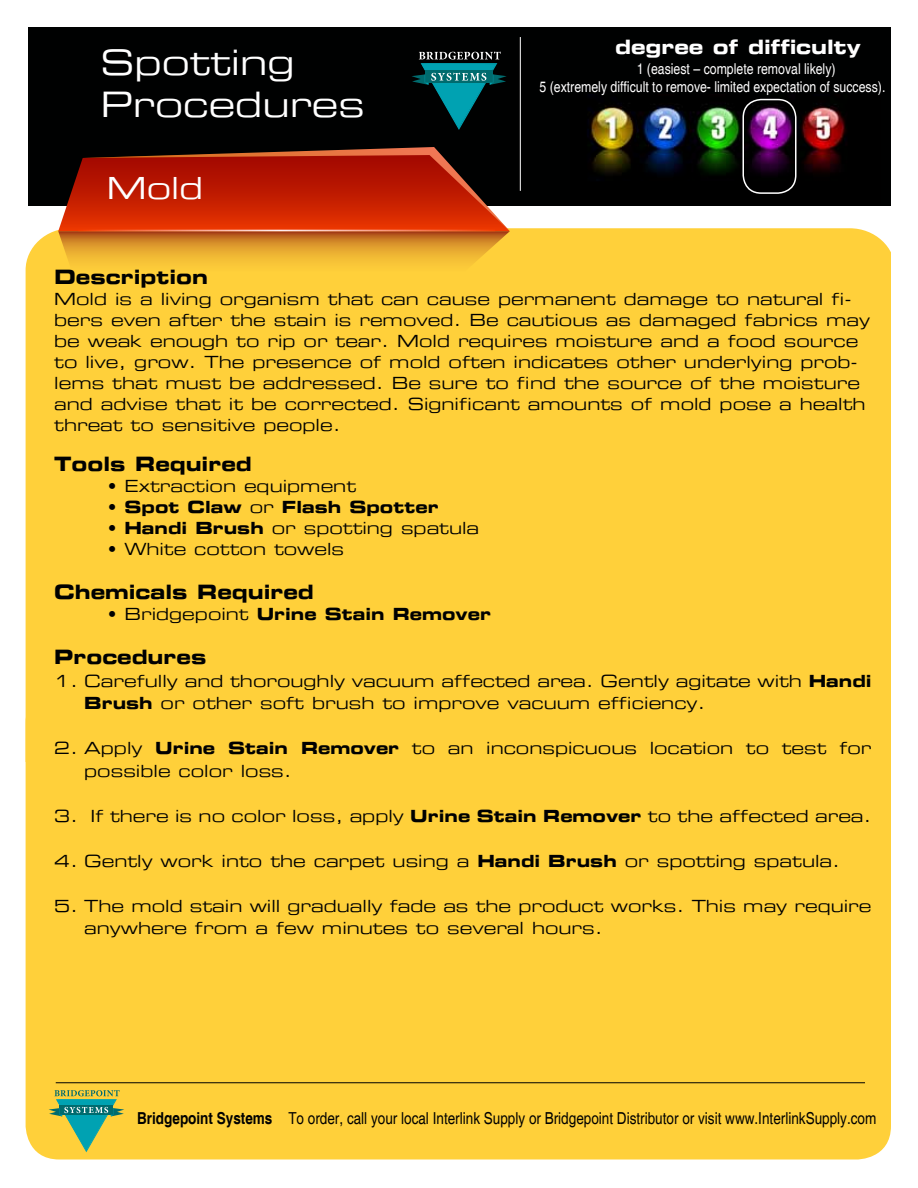
<style>
.page{position:relative;width:918px;height:1188px;background:#fff}
.page>*{position:absolute;margin:0;border:0;box-sizing:border-box;transform-origin:0 0}
.t1{font:34.5px/41.4px "Eurostile Extended Two";color:#fff}
.t2{font:30px "Eurostile Extended Two";color:#fff}
.t3{font:19.5px "Eurostile Bold Extended Two";color:#000101}
.t4{font:19.5px "Eurostile Bold Extended Two";color:#fff}
.t5{font:16.5px/21px "Eurostile Extended Two";color:#000101}
.t6{font:condensed 16.5px "Helvetica";color:#000101}
.t7{font:16.5px "Eurostile Bold Extended Two";color:#000101}
.t8{font:condensed 15px/18.3px "Helvetica";color:#fff}
.s1{font-family:"Eurostile Extended Two"}
.s2{font-family:"Eurostile Bold Extended Two"}
.s3{font-weight:700}
</style>
<div class="page">
<div style="left:29px;top:27px;width:862px;height:179px;background:#000101"></div>
<img style="left:587px;top:98px;width:260px;height:96px">
<div style="left:742px;top:99px;width:54px;height:95px;border:2px solid #fff;border-radius:18px"></div>
<div style="left:26px;top:228px;width:865px;height:489px;background:#ffd03a"></div>
<svg style="left:58px;top:147px;width:452px;height:125px;background:#ba4a14"></svg>
<svg style="left:78px;top:230px;width:417px;height:1px"></svg>
<hr style="left:520px;top:37px;width:1px;height:154px;background:#fff">
<div style="left:26px;top:689px;width:865px;height:471px;background:#ffd03a;border-radius:34px"></div>
<svg style="left:412px;top:52px;width:95px;height:78px"></svg>
<svg style="left:49px;top:1090px;width:75px;height:62px"></svg>
<hr style="left:56px;top:1083px;width:809px;height:1px;background:#000101">
<h1 class="t1" style="left:100px;top:42px;width:266px">Spotting<br>Procedures</h1>
<h2 class="t2" style="left:107px;top:168px;width:98px">Mold</h2>
<p class="t4" style="left:615px;top:33px;width:247px">degree of difficulty</p>
<p class="t8" style="left:540px;top:60px;width:347px;text-indent:97px">1 (easiest – complete removal likely)<br>5 (extremely difficult to remove- limited expectation of success).</p>
<p class="t3" style="left:54px;top:263px;width:155px">Description</p>
<p class="t5" style="left:54px;top:288px;width:817px">Mold is a living organism that can cause permanent damage to natural fi&shy;bers even after the stain is removed. Be cautious as damaged fabrics may be weak enough to rip or tear. Mold requires moisture and a food source to live, grow. The presence of mold often indicates other underlying prob&shy;lems that must be addressed. Be sure to find the source of the moisture and advise that it be corrected. Significant amounts of mold pose a health threat to sensitive people.</p>
<p class="t3" style="left:54px;top:450px;width:199px">Tools Required</p>
<p class="t5" style="left:108px;top:476px;width:249px">• Extraction equipment</p>
<p class="t7" style="left:108px;top:496px;width:332px"><span class="s1">•</span> Spot Claw <span class="s1">or</span> Flash Spotter</p>
<p class="t5" style="left:108px;top:518px;width:373px">• <span class="s2">Handi Brush</span> or spotting spatula</p>
<p class="t5" style="left:108px;top:539px;width:237px">• White cotton towels</p>
<p class="t3" style="left:54px;top:578px;width:261px">Chemicals Required</p>
<p class="t7" style="left:108px;top:602px;width:384px"><span class="s1">• Bridgepoint</span> Urine Stain Remover</p>
<p class="t3" style="left:54px;top:643px;width:154px">Procedures</p>
<p class="t5" style="left:84px;top:670px;width:789px;line-height:22.5px;text-indent:-30px">1. Carefully and thoroughly vacuum affected area. Gently agitate with <span class="s2">Handi<br>Brush</span> or other soft brush to improve vacuum efficiency.</p>
<p class="t5" style="left:84px;top:737px;width:789px;line-height:22.5px;text-indent:-30px">2. Apply <span class="s2">Urine Stain Remover</span> to an inconspicuous location to test for possible color loss.</p>
<p class="t5" style="left:54px;top:805px;width:819px">3. If there is no color loss, apply <span class="s2">Urine Stain Remover</span> to the affected area.</p>
<p class="t5" style="left:54px;top:850px;width:787px">4. Gently work into the carpet using a <span class="s2">Handi Brush</span> or spotting spatula.</p>
<p class="t5" style="left:84px;top:895px;width:789px;line-height:22.5px;text-indent:-30px">5. The mold stain will gradually fade as the product works. This may require anywhere from a few minutes to several hours.</p>
<p class="t6" style="left:137px;top:1109px;width:741px"><span class="s3">Bridgepoint Systems</span> To order, call your local Interlink Supply or Bridgepoint Distributor or visit www.InterlinkSupply.com</p>
</div>
